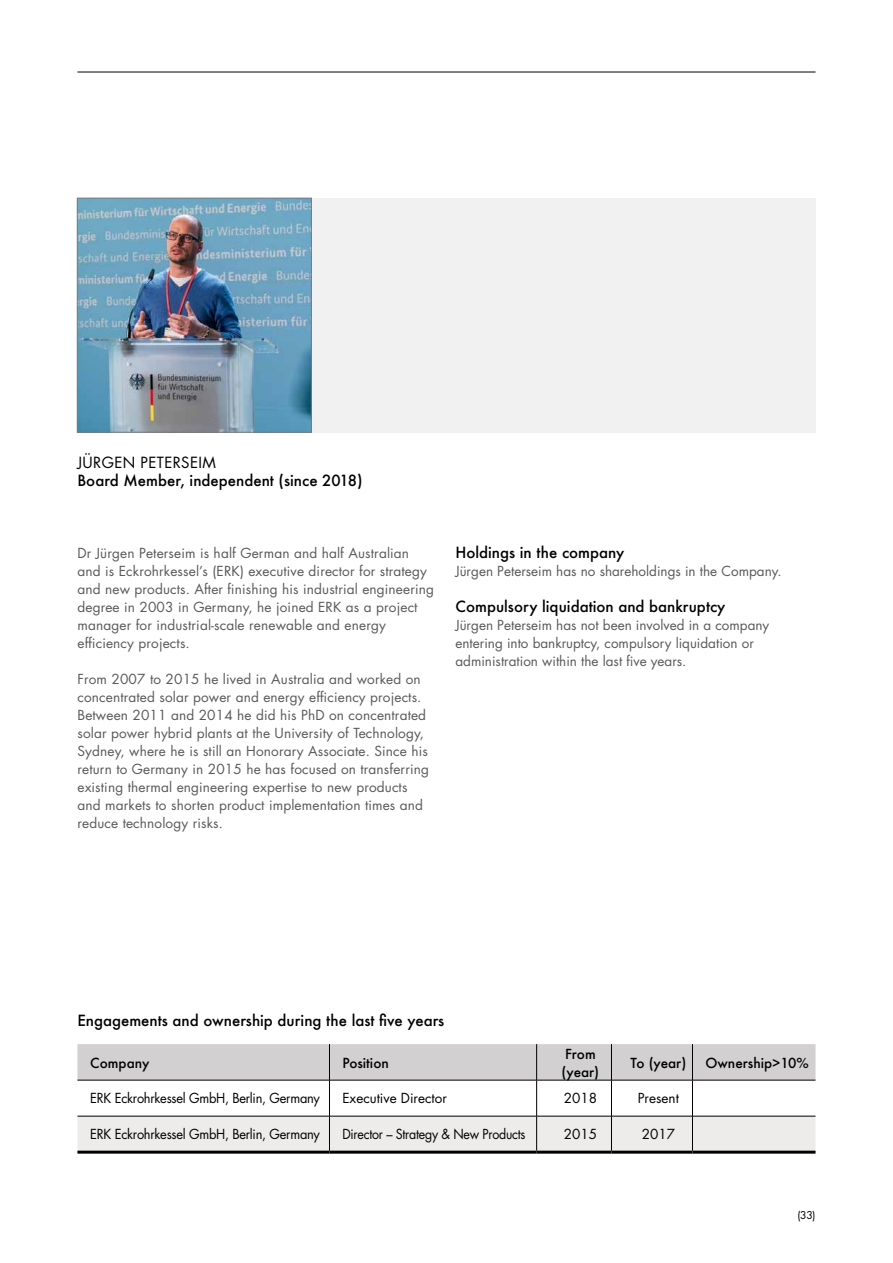
<style>
.page{position:relative;width:893px;height:1263px;background:#fff}
.page>*{position:absolute;margin:0;border:0;box-sizing:border-box;transform-origin:0 0}
.t1{font:500 15px "Futura";color:#000}
.t2{font:15px "Futura";letter-spacing:.025em;color:#000}
.t3{font:13.5px/18px "Futura";letter-spacing:.01em;color:#58595b}
.t4{font:13.5px "Futura";letter-spacing:-.02em;color:#000;scale:.95 1}
.t5{font:500 13.5px/18px "Futura";color:#000}
.t6{font:13.5px "Futura";letter-spacing:-.02em;color:#000;scale:.92 1}
.t7{font:13.5px "Futura";color:#000}
.t8{font:13.5px "Futura";letter-spacing:-.02em;color:#000}
.t9{font:10.5px "Futura";color:#000}
</style>
<div class="page">
<hr style="left:77px;top:72px;width:738px;height:1px;background:#000">
<img style="left:79px;top:200px;width:230px;height:230px">
<div style="left:77px;top:198px;width:234px;height:234px;border:1px solid #797a7d"></div>
<svg style="left:77px;top:1044px;width:738px;height:107px"></svg>
<hr style="left:329px;top:1044px;width:1px;height:36px;background:#000">
<hr style="left:536px;top:1044px;width:1px;height:36px;background:#000">
<hr style="left:611px;top:1044px;width:1px;height:36px;background:#000">
<hr style="left:692px;top:1044px;width:1px;height:36px;background:#000">
<hr style="left:537px;top:1080px;width:74px;height:1px;background:#000">
<hr style="left:611px;top:1080px;width:81px;height:1px;background:#000">
<hr style="left:611px;top:1080px;width:1px;height:36px;background:#000">
<hr style="left:692px;top:1080px;width:123px;height:1px;background:#000">
<hr style="left:692px;top:1080px;width:1px;height:36px;background:#000">
<hr style="left:77px;top:1080px;width:252px;height:1px;background:#000">
<hr style="left:329px;top:1080px;width:208px;height:1px;background:#000">
<hr style="left:329px;top:1080px;width:1px;height:36px;background:#000">
<hr style="left:536px;top:1080px;width:1px;height:36px;background:#000">
<hr style="left:77px;top:1116px;width:252px;height:1px;background:#000">
<hr style="left:329px;top:1116px;width:208px;height:1px;background:#000">
<hr style="left:329px;top:1116px;width:1px;height:35px;background:#000">
<hr style="left:537px;top:1116px;width:74px;height:1px;background:#000">
<hr style="left:536px;top:1116px;width:1px;height:35px;background:#000">
<hr style="left:611px;top:1116px;width:81px;height:1px;background:#000">
<hr style="left:611px;top:1116px;width:1px;height:35px;background:#000">
<hr style="left:692px;top:1116px;width:123px;height:1px;background:#000">
<hr style="left:692px;top:1116px;width:1px;height:35px;background:#000">
<hr style="left:77px;top:1151px;width:252px;height:3px;background:#000">
<hr style="left:329px;top:1151px;width:208px;height:3px;background:#000">
<hr style="left:537px;top:1151px;width:74px;height:3px;background:#000">
<hr style="left:611px;top:1151px;width:81px;height:3px;background:#000">
<hr style="left:692px;top:1151px;width:123px;height:3px;background:#000">
<div style="left:312px;top:198px;width:503px;height:234px;background:#f1f1f2"></div>
<p class="t2" style="left:77px;top:452px;width:140px">JÜRGEN PETERSEIM</p>
<p class="t1" style="left:77px;top:470px;width:287px">Board Member, independent (since 2018)</p>
<p class="t3" style="left:77px;top:544px;width:358px">Dr Jürgen Peterseim is half German and half Australian and is Eckrohrkessel’s (ERK) executive director for strategy and new products. After finishing his industrial engineering degree in 2003 in Germany, he joined ERK as a project manager for industrial-scale renewable and energy efficiency projects.</p>
<p class="t3" style="left:77px;top:670px;width:353px">From 2007 to 2015 he lived in Australia and worked on concentrated solar power and energy efficiency projects.<br>Between 2011 and 2014 he did his PhD on concentrated solar power hybrid plants at the University of Technology, Sydney, where he is still an Honorary Associate. Since his return to Germany in 2015 he has focused on transferring existing thermal engineering expertise to new products and markets to shorten product implementation times and reduce technology risks.</p>
<p class="t1" style="left:455px;top:542px;width:170px">Holdings in the company</p>
<p class="t3" style="left:455px;top:562px;width:328px">Jürgen Peterseim has no shareholdings in the Company.</p>
<p class="t1" style="left:455px;top:596px;width:271px">Compulsory liquidation and bankruptcy</p>
<p class="t3" style="left:455px;top:616px;width:315px">Jürgen Peterseim has not been involved in a company entering into bankruptcy, compulsory liquidation or administration within the last five years.</p>
<p class="t1" style="left:77px;top:1010px;width:368px">Engagements and ownership during the last five years</p>
<p class="t5" style="left:90px;top:1053px;width:61px">Company</p>
<p class="t5" style="left:342px;top:1053px;width:48px">Position</p>
<p class="t5" style="left:562px;top:1044px;width:39px">From (year)</p>
<p class="t5" style="left:630px;top:1053px;width:57px">To (year)</p>
<p class="t5" style="left:705px;top:1053px;width:105px">Ownership&gt;10%</p>
<p class="t4" style="left:90px;top:1089px;width:243px">ERK Eckrohrkessel GmbH, Berlin, Germany</p>
<p class="t7" style="left:342px;top:1089px;width:106px">Executive Director</p>
<p class="t8" style="left:564px;top:1089px;width:35px">2018</p>
<p class="t7" style="left:638px;top:1089px;width:43px">Present</p>
<p class="t4" style="left:90px;top:1124px;width:243px">ERK Eckrohrkessel GmbH, Berlin, Germany</p>
<p class="t6" style="left:342px;top:1124px;width:201px">Director – Strategy &amp; New Products</p>
<p class="t8" style="left:564px;top:1124px;width:35px">2015</p>
<p class="t8" style="left:642px;top:1124px;width:35px">2017</p>
<p class="t9" style="left:797px;top:1208px;width:20px">(33)</p>
</div>
